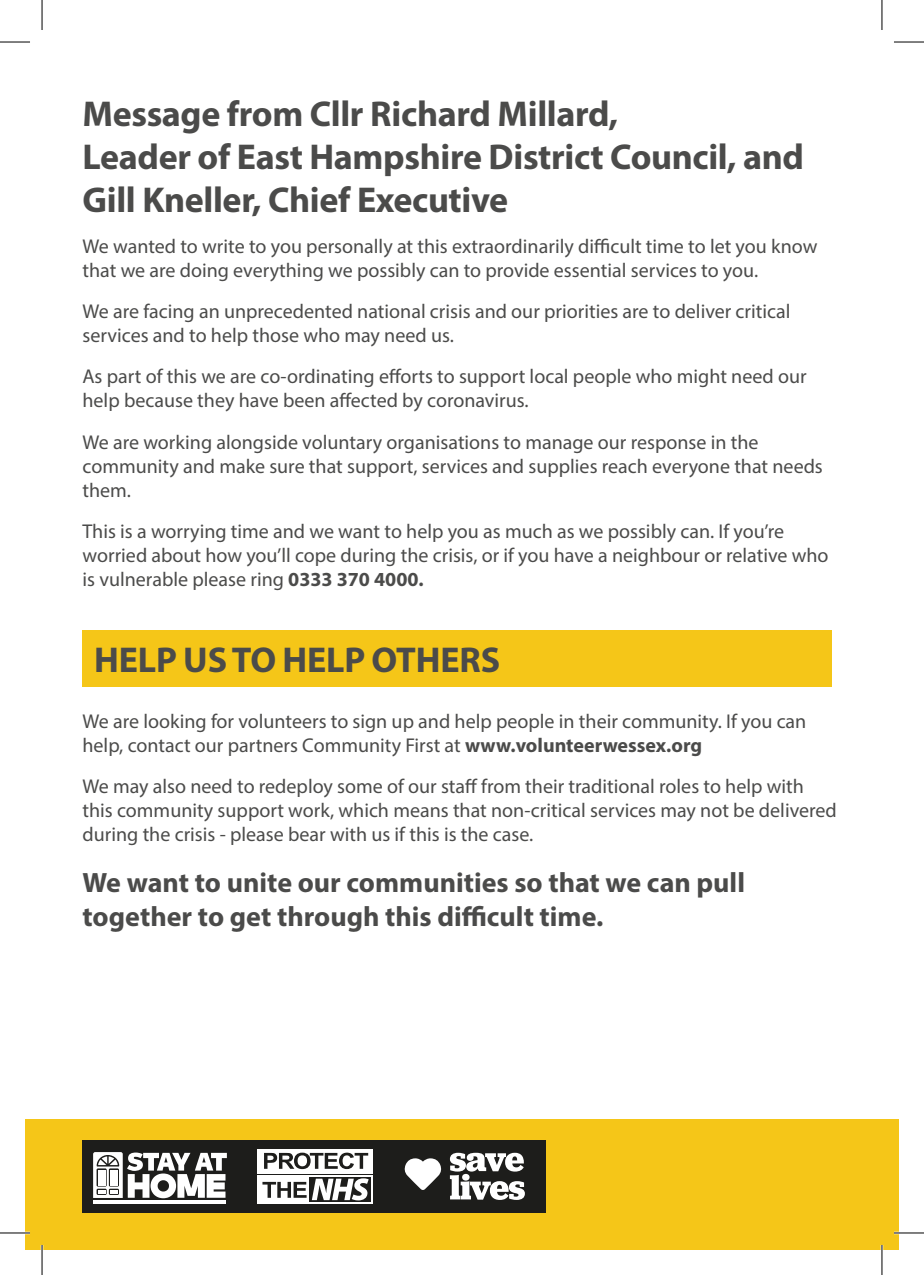
<style>
.page{position:relative;width:924px;height:1275px;background:#fff}
.page>*{position:absolute;margin:0;border:0;box-sizing:border-box;transform-origin:0 0}
.t1{font:700 36px/43.2px "Myriad Pro";letter-spacing:-.01em;color:#4b4b4a}
.t2{font:700 28px/33.6px "Myriad Pro";color:#4b4b4a}
.t3{font:20px/24px "Myriad Pro";color:#4b4b4a}
.s1{font-weight:700}
</style>
<div class="page">
<div style="left:25px;top:1119px;width:873px;height:131px;background:#f5c618"></div>
<div style="left:82px;top:1140px;width:463px;height:72px;background:#1d1d1b"></div>
<div style="left:257px;top:1148px;width:115px;height:25px;background:#fff"></div>
<div style="left:257px;top:1175px;width:115px;height:28px;background:#fff"></div>
<div style="left:309px;top:1177px;width:62px;height:24px;background:#1d1d1b"></div>
<svg style="left:93px;top:1152px;width:134px;height:46px"></svg>
<hr style="left:93px;top:1200px;width:133px;height:3px;background:#fff">
<svg style="left:264px;top:1152px;width:104px;height:17px"></svg>
<svg style="left:262px;top:1181px;width:44px;height:16px"></svg>
<svg style="left:312px;top:1178px;width:56px;height:22px"></svg>
<svg style="left:404px;top:1158px;width:37px;height:32px"></svg>
<svg style="left:449px;top:1152px;width:75px;height:48px"></svg>
<div style="left:82px;top:630px;width:749px;height:57px;background:#f5c618"></div>
<hr style="left:0;top:1231px;width:30px;height:3px;background:#fff">
<hr style="left:893px;top:1231px;width:30px;height:3px;background:#fff">
<hr style="left:41px;top:1245px;width:2px;height:30px;background:#fff">
<hr style="left:880px;top:1245px;width:2px;height:30px;background:#fff">
<hr style="left:0;top:42px;width:30px;height:1px;background:#000">
<hr style="left:893px;top:42px;width:30px;height:1px;background:#000">
<hr style="left:0;top:1232px;width:30px;height:1px;background:#000">
<hr style="left:893px;top:1232px;width:30px;height:1px;background:#000">
<hr style="left:42px;top:0;width:1px;height:30px;background:#000">
<hr style="left:42px;top:1245px;width:1px;height:30px;background:#000">
<hr style="left:881px;top:0;width:1px;height:30px;background:#000">
<hr style="left:881px;top:1245px;width:1px;height:30px;background:#000">
<p class="t1" style="left:82px;top:91px;width:722px">Message from Cllr Richard Millard,<br>Leader of East Hampshire District Council, and<br>Gill Kneller, Chief Executive</p>
<p class="t3" style="left:82px;top:234px;width:736px">We wanted to write to you personally at this extraordinarily difficult time to let you know that we are doing everything we possibly can to provide essential services to you.</p>
<p class="t3" style="left:82px;top:299px;width:709px">We are facing an unprecedented national crisis and our priorities are to deliver critical services and to help those who may need us.</p>
<p class="t3" style="left:82px;top:364px;width:725px">As part of this we are co-ordinating efforts to support local people who might need our help because they have been affected by coronavirus.</p>
<p class="t3" style="left:82px;top:429px;width:741px">We are working alongside voluntary organisations to manage our response in the community and make sure that support, services and supplies reach everyone that needs them.</p>
<p class="t3" style="left:82px;top:518px;width:747px">This is a worrying time and we want to help you as much as we possibly can. If you’re worried about how you’ll cope during the crisis, or if you have a neighbour or relative who is vulnerable please ring <span class="s1">0333 370 4000.</span></p>
<p class="t1" style="left:94px;top:637px;width:407px">HELP US TO HELP OTHERS</p>
<p class="t3" style="left:82px;top:709px;width:725px">We are looking for volunteers to sign up and help people in their community. If you can help, contact our partners Community First at <span class="s1">www.volunteerwessex.org</span></p>
<p class="t3" style="left:82px;top:774px;width:755px">We may also need to redeploy some of our staff from their traditional roles to help with this community support work, which means that non-critical services may not be delivered during the crisis - please bear with us if this is the case.</p>
<p class="t2" style="left:82px;top:865px;width:663px">We want to unite our communities so that we can pull together to get through this difficult time.</p>
</div>
